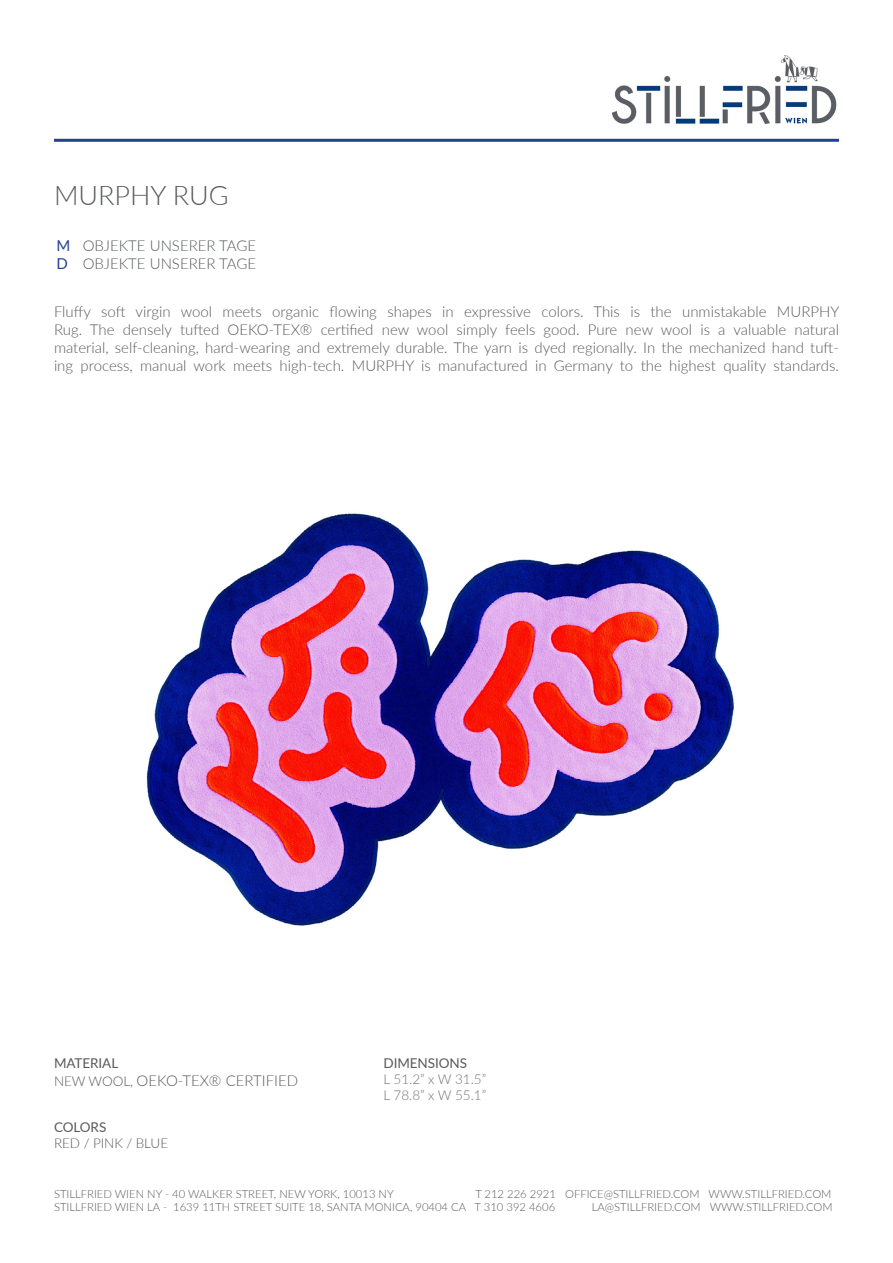
<style>
.page{position:relative;width:893px;height:1263px;background:#fff}
.page>*{position:absolute;margin:0;border:0;box-sizing:border-box;transform-origin:0 0}
.t1{font:300 27px "Lato";color:#585a5c}
.t2{font:300 15px/18px "Lato";color:#5a5a5c;text-align:justify}
.t3{font:300 15px/18px "Lato";color:#585a5c}
.t4{font:15px/18px "Lato";color:#25408f}
.t5{font:300 13.5px/16.2px "Lato";color:#737071}
.t6{font:13.5px "Lato";letter-spacing:-.005em;color:#58595b}
.t7{font:300 13.5px "Lato";letter-spacing:-.005em;color:#58595b}
.t8{font:300 11.25px/13.5px "Lato";color:#58595b}
.s1{font-size:13.5px;color:#58595b}
</style>
<div class="page">
<img style="left:605px;top:55px;width:234px;height:84px">
<hr style="left:54px;top:139px;width:785px;height:3px;background:#25408f">
<img style="left:146px;top:513px;width:588px;height:413px">
<h1 class="t1" style="left:54px;top:176px;width:176px">MURPHY RUG</h1>
<p class="t4" style="left:57px;top:236px;width:15px">M<br>D</p>
<p class="t2" style="left:54px;top:302px;width:787px">Fluffy soft virgin wool meets organic flowing shapes in expressive colors. This is the unmistakable MURPHY Rug. The densely tufted OEKO-TEX® certified new wool simply feels good. Pure new wool is a valuable natural material, self-cleaning, hard-wearing and extremely durable. The yarn is dyed regionally. In the mechanized hand tuft&shy;ing process, manual work meets high-tech. MURPHY is manufactured in Germany to the highest quality standards.</p>
<p class="t3" style="left:83px;top:236px;width:175px">OBJEKTE UNSERER TAGE<br>OBJEKTE UNSERER TAGE</p>
<p class="t6" style="left:54px;top:1053px;width:66px">MATERIAL</p>
<p class="t2" style="left:54px;top:1071px;width:246px"><span class="s1">NEW WOOL,</span> OEKO-TEX® CERTIFIED</p>
<p class="t6" style="left:54px;top:1117px;width:54px">COLORS</p>
<p class="t7" style="left:54px;top:1133px;width:116px">RED / PINK / BLUE</p>
<p class="t6" style="left:383px;top:1053px;width:85px">DIMENSIONS</p>
<p class="t5" style="left:383px;top:1071px;width:104px">L 51.2” x W 31.5”<br>L 78.8” x W 55.1”</p>
<p class="t8" style="left:54px;top:1187px;width:341px">STILLFRIED WIEN NY - 40 WALKER STREET, NEW YORK, 10013 NY</p>
<p class="t8" style="left:54px;top:1187px;width:779px;text-indent:421px">T 212 226 2921 OFFICE@STILLFRIED.COM WWW.STILLFRIED.COM<br>STILLFRIED WIEN LA - 1639 11TH STREET SUITE 18, SANTA MONICA, 90404 CA T 310 392 4606</p>
<p class="t8" style="left:592px;top:1200px;width:242px">LA@STILLFRIED.COM WWW.STILLFRIED.COM</p>
</div>
